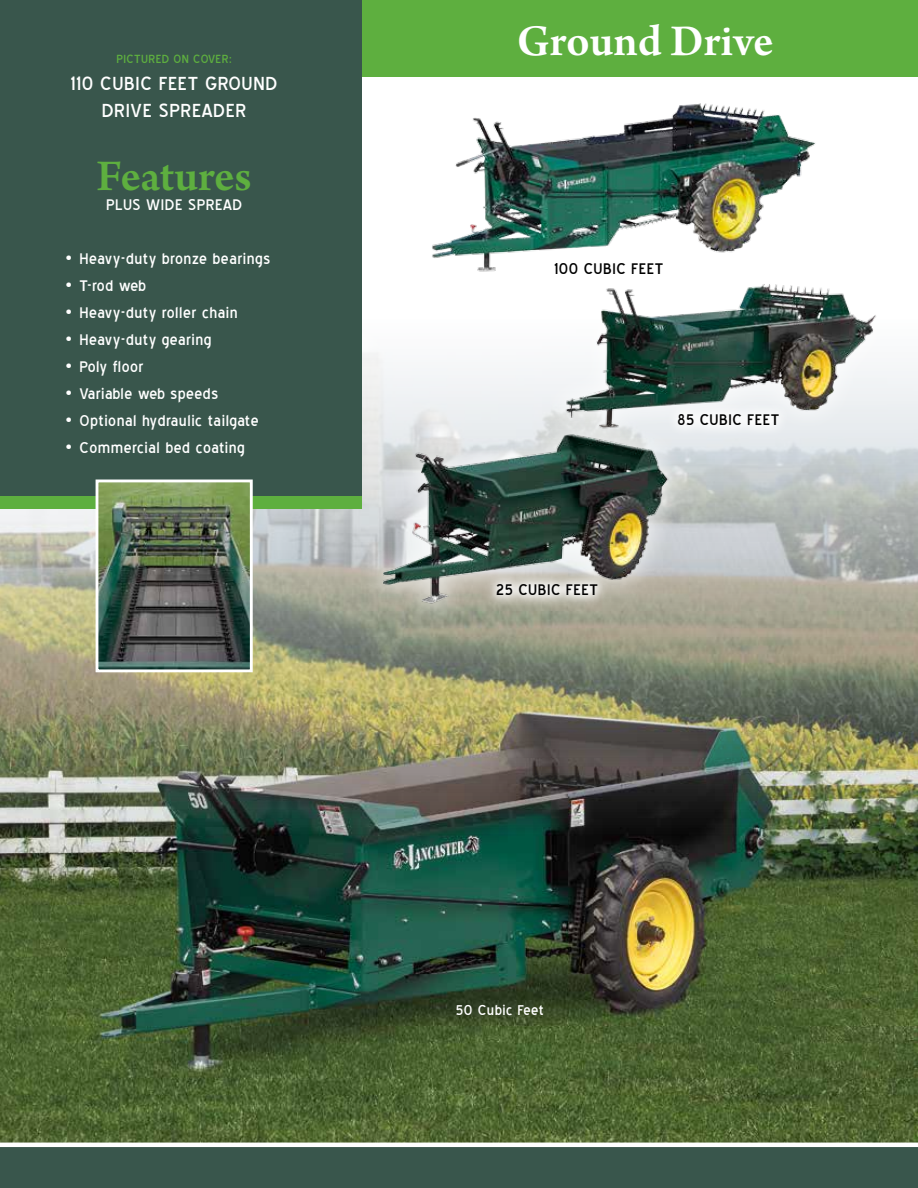
<style>
.page{position:relative;width:918px;height:1188px;background:#fff}
.page>*{position:absolute;margin:0;border:0;box-sizing:border-box;transform-origin:0 0}
.t1{font:600 46.5px "Arno Pro";color:#fff}
.t2{font:600 46.5px "Arno Pro";color:#5eaf3f}
.t3{font:24px/27px "Blue Highway";letter-spacing:.025em;color:#fff;text-align:center}
.t4{font:19.5px "Blue Highway";letter-spacing:.025em;color:#fff}
.t5{font:19.5px "Blue Highway";letter-spacing:.025em;color:#000}
.t6{font:18px "Blue Highway";letter-spacing:.025em;color:#fff}
.t7{font:15px "Blue Highway";letter-spacing:.025em;color:#5eaf3f}
</style>
<div class="page">
<img style="left:0;top:352px;width:918px;height:791px">
<div style="left:0;top:0;width:918px;height:77px;background:#5eaf3f"></div>
<div style="left:0;top:465px;width:362px;height:43px;background:#5eaf3f"></div>
<div style="left:0;top:0;width:362px;height:495px;background:#39564c"></div>
<div style="left:0;top:1147px;width:918px;height:41px;background:#39564c"></div>
<img style="left:432px;top:103px;width:383px;height:169px">
<div style="left:543px;top:259px;width:356px;height:193px;background:#fff;opacity:.75"></div>
<img style="left:549px;top:258px;width:335px;height:190px">
<div style="left:359px;top:410px;width:332px;height:217px;background:#fff;opacity:.75"></div>
<img style="left:371px;top:423px;width:317px;height:199px">
<div style="left:543px;top:250px;width:132px;height:37px;background:#fff"></div>
<div style="left:666px;top:401px;width:125px;height:37px;background:#f2f4f5"></div>
<svg style="left:484px;top:571px;width:126px;height:37px;background:#cccac1"></svg>
<img style="left:100px;top:484px;width:149px;height:184px">
<div style="left:96px;top:480px;width:157px;height:192px;border:3px solid #fff"></div>
<p class="t7" style="left:117px;top:52px;width:116px">PICTURED ON COVER:</p>
<p class="t3" style="left:71px;top:70px;width:208px">110 CUBIC FEET GROUND<br>DRIVE SPREADER</p>
<h1 class="t2" style="left:97px;top:150px;width:157px">Features</h1>
<p class="t4" style="left:106px;top:196px;width:137px">PLUS WIDE SPREAD</p>
<p class="t4" style="left:64px;top:250px;width:208px">• Heavy-duty bronze bearings</p>
<p class="t4" style="left:64px;top:277px;width:84px">• T-rod web</p>
<p class="t4" style="left:64px;top:304px;width:175px">• Heavy-duty roller chain</p>
<p class="t4" style="left:64px;top:331px;width:150px">• Heavy-duty gearing</p>
<p class="t4" style="left:64px;top:358px;width:81px">• Poly floor</p>
<p class="t4" style="left:64px;top:385px;width:156px">• Variable web speeds</p>
<p class="t4" style="left:64px;top:412px;width:196px">• Optional hydraulic tailgate</p>
<p class="t4" style="left:64px;top:439px;width:183px">• Commercial bed coating</p>
<h1 class="t1" style="left:517px;top:15px;width:258px">Ground Drive</h1>
<p class="t5" style="left:554px;top:260px;width:110px">100 CUBIC FEET</p>
<p class="t5" style="left:678px;top:411px;width:103px">85 CUBIC FEET</p>
<p class="t5" style="left:496px;top:581px;width:103px">25 CUBIC FEET</p>
<p class="t6" style="left:456px;top:1002px;width:89px">50 Cubic Feet</p>
</div>
